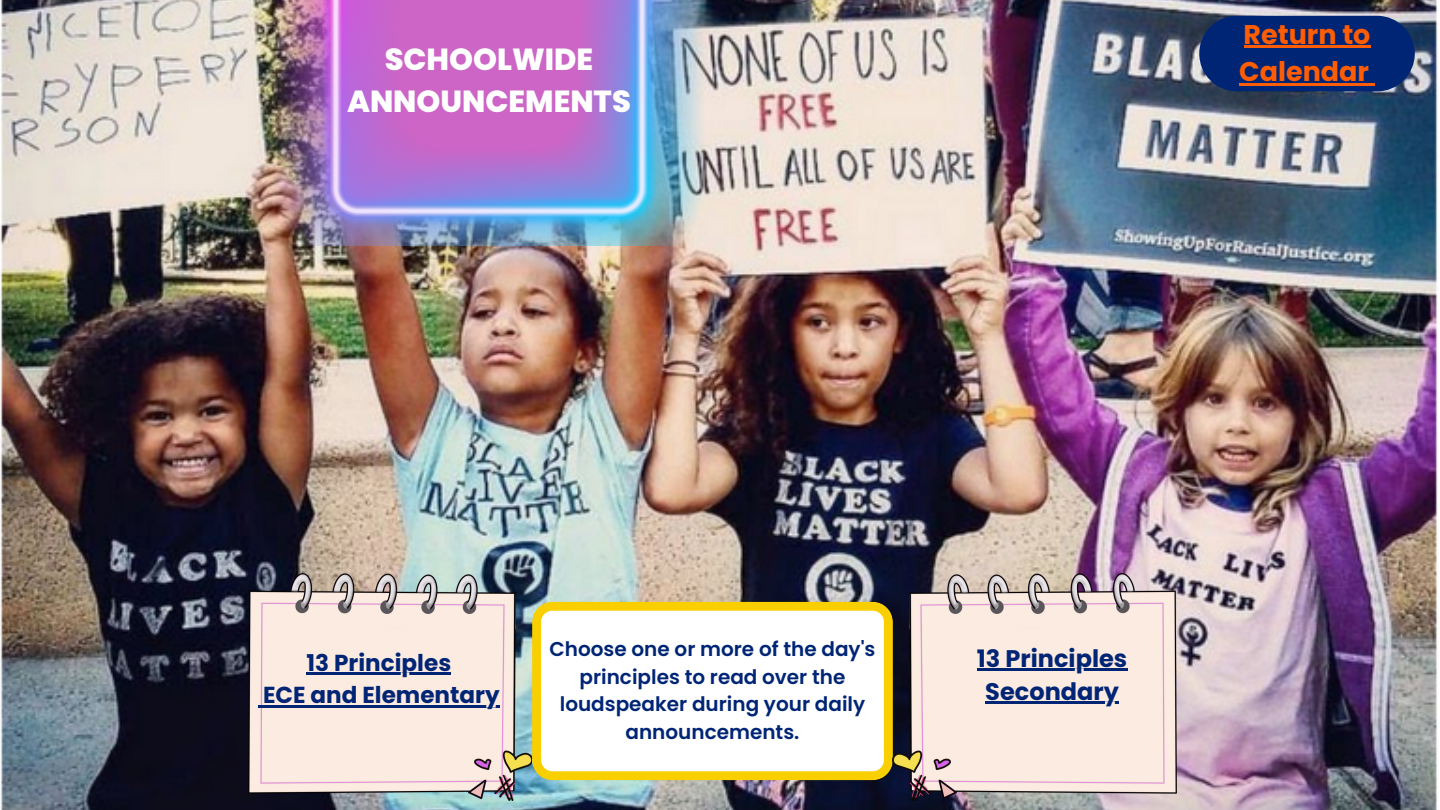
<style>
.page{position:relative;width:1440px;height:810px;background:#fff}
.page>*{position:absolute;margin:0;border:0;box-sizing:border-box;transform-origin:0 0}
.t1{font:800 30.4px/42px "Poppins";color:#fff;text-align:center}
.t2{font:700 27px/37.5px "Poppins";color:#ff5d03}
.t3{font:700 24px "Poppins";color:#002575}
.t4{font:700 23.1px "Poppins";color:#002575}
.t5{font:600 20px/27.8px "Poppins";color:#002575;text-align:center}
</style>
<div class="page">
<img style="left:0;top:0;width:1438px;height:810px">
<div style="left:1199px;top:16px;width:215px;height:76px;background:#002575;border-radius:38px"></div>
<svg style="left:532px;top:602px;width:361px;height:178px"></svg>
<img style="left:249px;top:573px;width:283px;height:227px">
<hr style="left:307px;top:673px;width:144px;height:2px;background:#002575">
<hr style="left:263px;top:705px;width:237px;height:2px;background:#002575">
<img style="left:893px;top:573px;width:284px;height:228px">
<hr style="left:977px;top:669px;width:150px;height:2px;background:#002575">
<hr style="left:985px;top:702px;width:134px;height:2px;background:#002575">
<img style="left:273px;top:0;width:431px;height:245px">
<hr style="left:1244px;top:45px;width:127px;height:3px;background:#ff5d03">
<hr style="left:1239px;top:83px;width:130px;height:2px;background:#ff5d03">
<svg style="left:1369px;top:83px;width:6px;height:2px"></svg>
<p class="t1" style="left:347px;top:38px;width:285px">SCHOOLWIDE<br>ANNOUNCEMENTS</p>
<p class="t2" style="left:1239px;top:16px;width:133px">Return to<br>Calendar</p>
<p class="t4" style="left:307px;top:647px;width:146px">13 Principles</p>
<p class="t4" style="left:263px;top:679px;width:238px">ECE and Elementary</p>
<p class="t5" style="left:549px;top:635px;width:328px">Choose one or more of the day's principles to read over the loudspeaker during your daily announcements.</p>
<p class="t3" style="left:977px;top:642px;width:152px">13 Principles</p>
<p class="t3" style="left:985px;top:675px;width:135px">Secondary</p>
</div>
